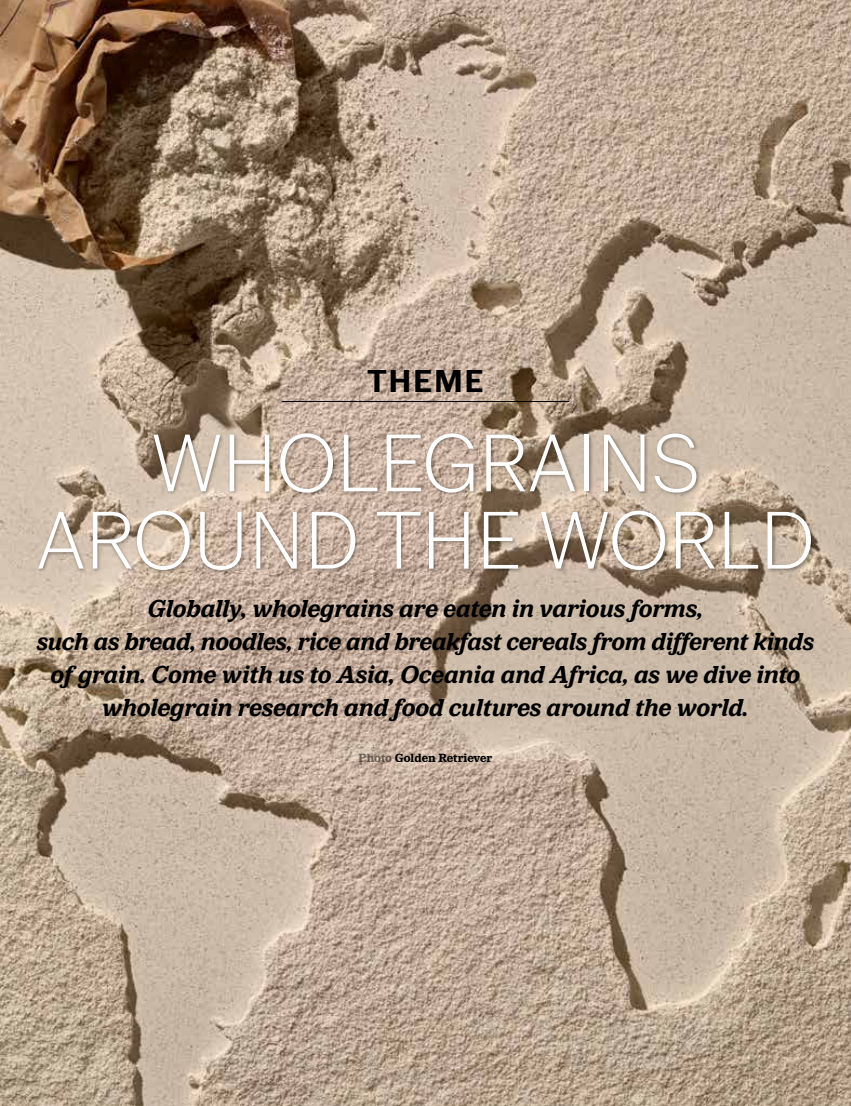
<style>
.page{position:relative;width:851px;height:1106px;background:#fff}
.page>*{position:absolute;margin:0;border:0;box-sizing:border-box;transform-origin:0 0}
.t1{font:200 85.05px/77.2px "LM Sans 201902";letter-spacing:-.01em;color:#fff;text-align:center}
.t2{font:700 33px "LM Sans 201902";letter-spacing:.05em;color:#000}
.t3{font:italic 700 25.5px/33px "LM Serif";letter-spacing:-.015em;color:#000;text-align:center}
.t4{font:700 12.3px "LM Serif";color:#000}
.s1{color:#807d7b}
</style>
<div class="page">
<img style="left:0;top:0;width:850px;height:1106px">
<div style="left:36px;top:432px;width:779px;height:142px;background:#000;opacity:.35"></div>
<hr style="left:282px;top:401px;width:287px;height:1px;background:#000">
<p class="t2" style="left:367px;top:362px;width:118px">THEME</p>
<h1 class="t1" style="left:36px;top:424px;width:779px">WHOLEGRAINS<br>AROUND THE WORLD</h1>
<p class="t3" style="left:37px;top:592px;width:778px">Globally, wholegrains are eaten in various forms,<br>such as bread, noodles, rice and breakfast cereals from different kinds of grain. Come with us to Asia, Oceania and Africa, as we dive into wholegrain research and food cultures around the world.</p>
<p class="t4" style="left:358px;top:750px;width:135px"><span class="s1">Photo</span> Golden Retriever</p>
</div>
